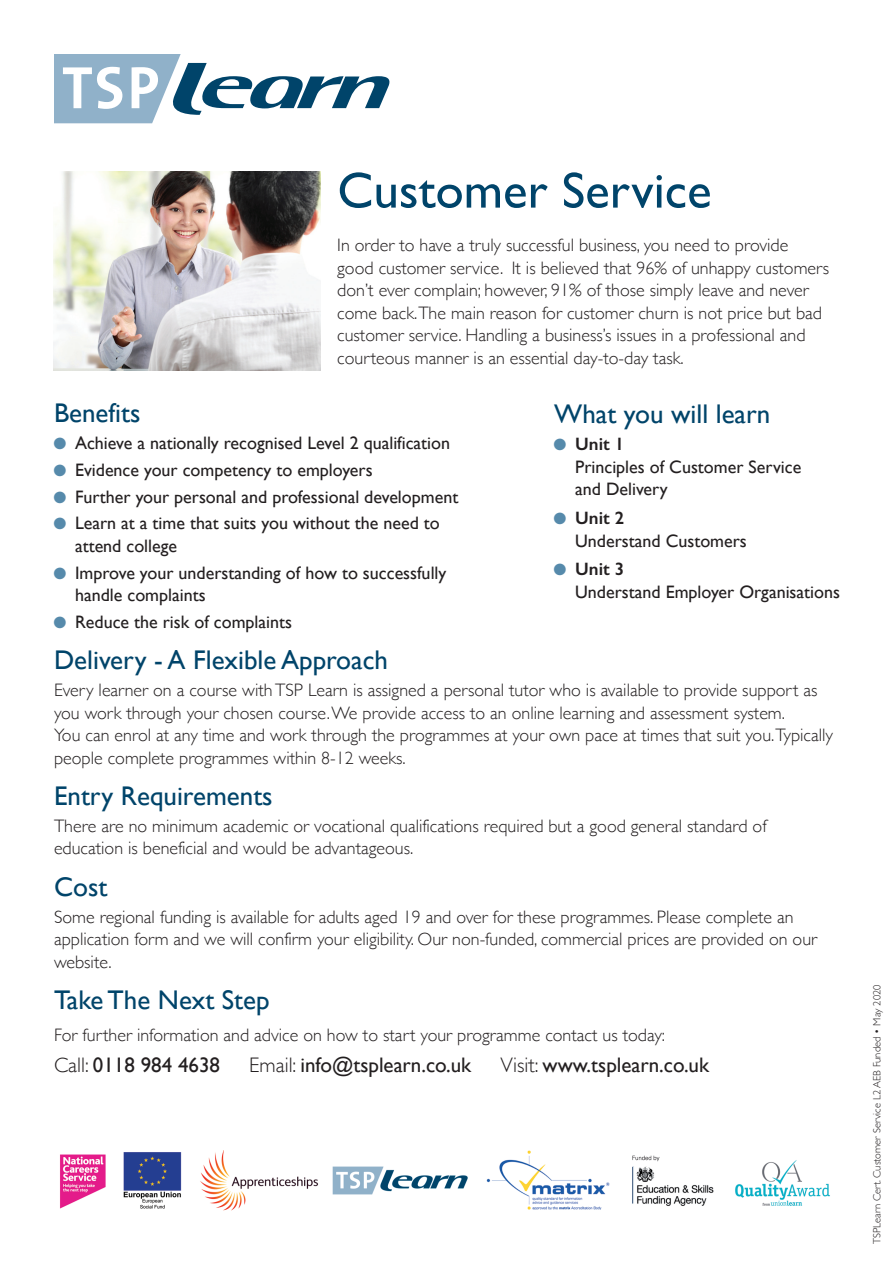
<style>
.page{position:relative;width:893px;height:1263px;background:#fff}
.page>*{position:absolute;margin:0;border:0;box-sizing:border-box;transform-origin:0 0}
.HeadHead{font:51px "Gill Sans";color:#00446a}
.HeadHead-2{font:27px "Gill Sans";color:#00446a}
.SPBodycopy{font:21px "Gill Sans";color:#231f20}
.SPBodycopy-2{font:300 18px/22.5px "Gill Sans";color:#231f20}
.SPBodycopy-3{font:18px/22.5px "Gill Sans";color:#231f20}
.SPBodycopy-4{font:300 10.5px "Gill Sans";color:#231f20}
.s1{color:#568aab}
.s2{font-weight:300}
.s3{font-weight:600}
</style>
<div class="page">
<svg style="left:54px;top:54px;width:335px;height:69px"></svg>
<img style="left:54px;top:171px;width:266px;height:199px">
<img style="left:60px;top:1150px;width:770px;height:61px">
<p class="HeadHead" style="left:337px;top:160px;width:376px">Customer Service</p>
<p class="SPBodycopy-2" style="left:337px;top:233px;width:493px">In order to have a truly successful business, you need to provide<br>good customer service. It is believed that 96% of unhappy customers don’t ever complain; however, 91% of those simply leave and never come back.The main reason for customer churn is not price but bad customer service. Handling a business’s issues in a professional and courteous manner is an essential day-to-day task.</p>
<p class="HeadHead-2" style="left:54px;top:397px;width:88px">Benefits</p>
<p class="SPBodycopy-3" style="left:54px;top:432px;width:398px"><span class="s1">●</span> Achieve a nationally recognised Level 2 qualification</p>
<p class="SPBodycopy-3" style="left:54px;top:458px;width:320px"><span class="s1">●</span> Evidence your competency to employers</p>
<p class="SPBodycopy-3" style="left:54px;top:485px;width:406px"><span class="s1">●</span> Further your personal and professional development</p>
<p class="SPBodycopy-3" style="left:75px;top:512px;width:366px;text-indent:-21px"><span class="s1">●</span> Learn at a time that suits you without the need to attend college</p>
<p class="SPBodycopy-3" style="left:75px;top:561px;width:373px;text-indent:-21px"><span class="s1">●</span> Improve your understanding of how to successfully handle complaints</p>
<p class="SPBodycopy-3" style="left:54px;top:610px;width:240px"><span class="s1">●</span> Reduce the risk of complaints</p>
<p class="HeadHead-2" style="left:54px;top:644px;width:335px">Delivery - A Flexible Approach</p>
<p class="SPBodycopy-2" style="left:54px;top:678px;width:780px">Every learner on a course with TSP Learn is assigned a personal tutor who is available to provide support as you work through your chosen course. We provide access to an online learning and assessment system.<br>You can enrol at any time and work through the programmes at your own pace at times that suit you.Typically people complete programmes within 8-12 weeks.</p>
<p class="HeadHead-2" style="left:54px;top:780px;width:220px">Entry Requirements</p>
<p class="SPBodycopy-2" style="left:54px;top:814px;width:714px">There are no minimum academic or vocational qualifications required but a good general standard of education is beneficial and would be advantageous.</p>
<p class="HeadHead-2" style="left:54px;top:871px;width:55px">Cost</p>
<p class="SPBodycopy-2" style="left:54px;top:905px;width:765px">Some regional funding is available for adults aged 19 and over for these programmes. Please complete an application form and we will confirm your eligibility. Our non-funded, commercial prices are provided on our website.</p>
<p class="HeadHead-2" style="left:54px;top:984px;width:217px">Take The Next Step</p>
<p class="SPBodycopy-2" style="left:54px;top:1022px;width:613px">For further information and advice on how to start your programme contact us today:</p>
<p class="SPBodycopy" style="left:54px;top:1052px;width:168px"><span class="s2">Call:</span> 0118 984 4638</p>
<p class="SPBodycopy" style="left:249px;top:1052px;width:224px"><span class="s2">Email:</span> info@tsplearn.co.uk</p>
<p class="SPBodycopy" style="left:501px;top:1052px;width:210px"><span class="s2">Visit:</span> www.tsplearn.co.uk</p>
<p class="HeadHead-2" style="left:554px;top:398px;width:218px">What you will learn</p>
<p class="SPBodycopy-3" style="left:575px;top:433px;width:228px;text-indent:-21px"><span class="s1">●</span> <span class="s3">Unit 1<br></span>Principles of Customer Service and Delivery</p>
<p class="SPBodycopy-3" style="left:575px;top:506px;width:173px;text-indent:-21px"><span class="s1">●</span> <span class="s3">Unit 2<br></span>Understand Customers</p>
<p class="SPBodycopy-3" style="left:575px;top:558px;width:266px;text-indent:-21px"><span class="s1">●</span> <span class="s3">Unit 3<br></span>Understand Employer Organisations</p>
<p class="SPBodycopy-4" style="left:869px;top:1244px;width:261px;rotate:-90deg">TSPLearn Cert. Customer Service L2 AEB Funded • May 2020</p>
</div>
